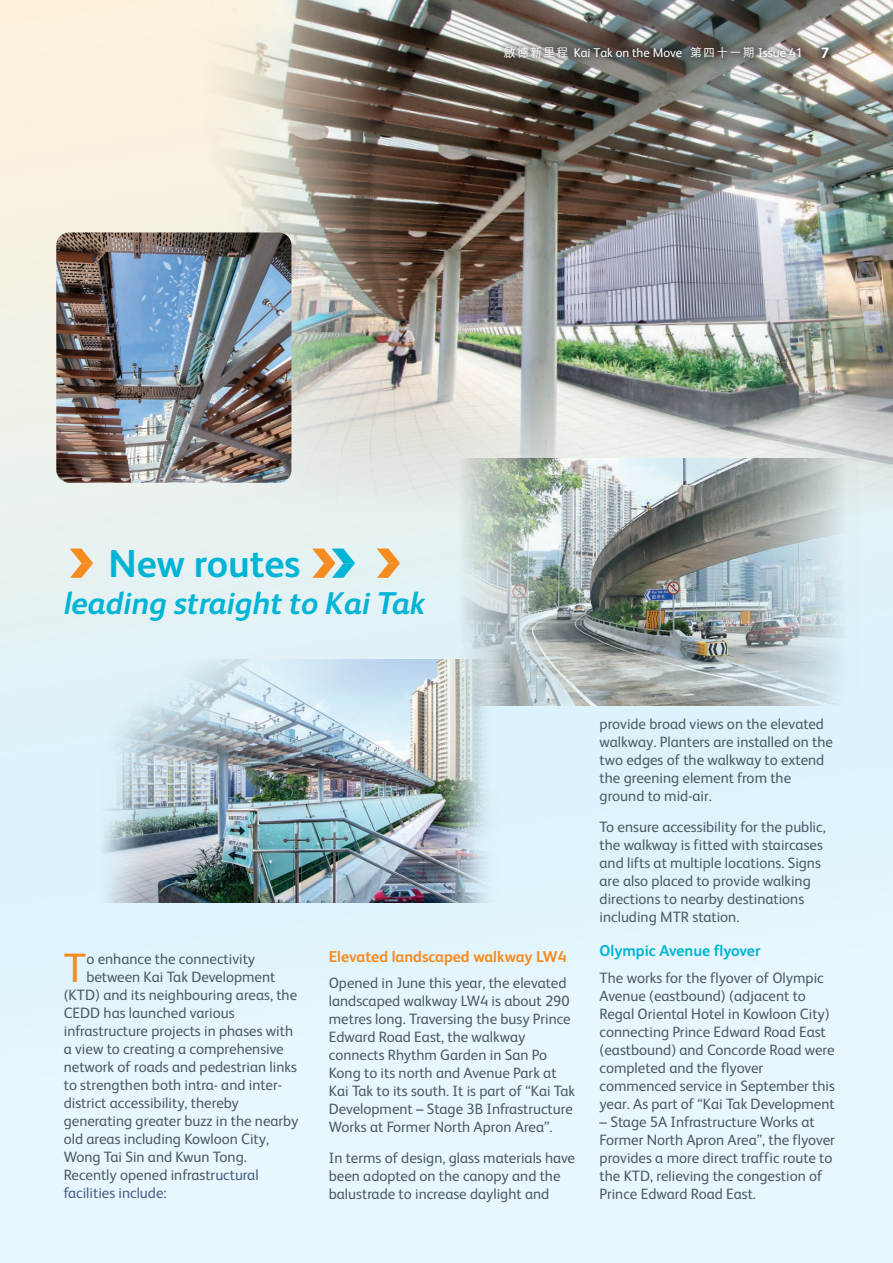
<style>
.page{position:relative;width:893px;height:1263px;background:#fff}
.page>*{position:absolute;margin:0;border:0;box-sizing:border-box;transform-origin:0 0}
.eng___Body___1{font:41.1px "FS Albert";color:#f68b1f}
.eng___Head___1{font:700 39px "FS Albert";color:#00b4d6}
.eng___Head___1-2{font:italic 700 31.5px "FS Albert";color:#00b4d6}
.eng___Subhead___1{font:700 15.75px "FS Albert";color:#f68b1f}
.eng___Subhead___1-2{font:700 15.75px "FS Albert";color:#00b4d6}
.eng___Body___1-2{font:15px/18px "FS Albert";color:#4c5c65}
.eng___Body___1-3{font:15px "FS Albert";color:#485e88}
.t1{font:12.75px "FS Albert";color:#fff}
.s1{font-family:"M Hei HK";font-weight:500;font-size:12px}
.s2{font-weight:700;font-size:15px}
.s3{color:#485e88}
</style>
<div class="page">
<div style="left:0;top:0;width:893px;height:1263px;background:linear-gradient(to bottom,#f8f0dc,#ddf5ff)"></div>
<div style="left:0;top:744px;width:54px;height:519px;background:#e1f4fc"></div>
<img style="left:137px;top:0;width:756px;height:562px">
<img style="left:434px;top:458px;width:424px;height:248px">
<img style="left:77px;top:659px;width:456px;height:243px">
<img style="left:56px;top:232px;width:235px;height:251px">
<svg style="left:312px;top:549px;width:43px;height:29px"></svg>
<svg style="left:377px;top:549px;width:23px;height:29px"></svg>
<svg style="left:70px;top:549px;width:23px;height:29px"></svg>
<div style="left:813px;top:38px;width:24px;height:28px;background:#231f20;opacity:.35"></div>
<div style="left:496px;top:39px;width:313px;height:28px;background:#231f20;opacity:.35"></div>
<p class="t1" style="left:504px;top:45px;width:327px"><span class="s1">啟德新里程</span> Kai Tak on the Move <span class="s1">第四十一期</span> Issue 41 <span class="s2">7</span></p>
<p class="eng___Head___1" style="left:108px;top:537px;width:194px">New routes</p>
<p class="eng___Head___1-2" style="left:64px;top:581px;width:363px">leading straight to Kai Tak</p>
<p class="eng___Body___1" style="left:64px;top:941px;width:24px">T</p>
<p class="eng___Body___1-2" style="left:86px;top:949px;width:170px">o enhance the connectivity</p>
<p class="eng___Body___1-2" style="left:86px;top:967px;width:190px">between Kai Tak Development</p>
<p class="eng___Body___1-2" style="left:64px;top:985px;width:235px">(KTD) and its neighbouring areas, the</p>
<p class="eng___Body___1-2" style="left:64px;top:1003px;width:172px">CEDD has launched various</p>
<p class="eng___Body___1-2" style="left:64px;top:1021px;width:231px">infrastructure projects in phases with</p>
<p class="eng___Body___1-2" style="left:64px;top:1039px;width:221px">a view to creating a comprehensive</p>
<p class="eng___Body___1-2" style="left:64px;top:1057px;width:235px">network of roads and pedestrian links</p>
<p class="eng___Body___1-2" style="left:64px;top:1075px;width:220px">to strengthen both intra- and inter-</p>
<p class="eng___Body___1-2" style="left:64px;top:1093px;width:177px">district accessibility, thereby</p>
<p class="eng___Body___1-2" style="left:64px;top:1111px;width:236px">generating greater buzz in the nearby</p>
<p class="eng___Body___1-2" style="left:64px;top:1129px;width:207px">old areas including Kowloon City,</p>
<p class="eng___Body___1-2" style="left:64px;top:1147px;width:185px">Wong Tai Sin and Kwun Tong.</p>
<p class="eng___Body___1-2" style="left:64px;top:1165px;width:196px">Recently opened infrastr<span class="s3">uctural</span></p>
<p class="eng___Body___1-3" style="left:64px;top:1183px;width:104px">facilities include:</p>
<p class="eng___Subhead___1" style="left:329px;top:945px;width:239px">Elevated landscaped walkway LW4</p>
<p class="eng___Body___1-2" style="left:329px;top:973px;width:248px">Opened in June this year, the elevated landscaped walkway LW4 is about 290 metres long. Traversing the busy Prince Edward Road East, the walkway connects Rhythm Garden in San Po Kong to its north and Avenue Park at Kai Tak to its south. It is part of “Kai Tak Development – Stage 3B Infrastructure Works at Former North Apron Area”.</p>
<p class="eng___Body___1-2" style="left:329px;top:1148px;width:248px">In terms of design, glass materials have been adopted on the canopy and the balustrade to increase daylight and</p>
<p class="eng___Body___1-2" style="left:600px;top:714px;width:235px">provide broad views on the elevated walkway. Planters are installed on the two edges of the walkway to extend the greening element from the ground to mid-air.</p>
<p class="eng___Body___1-2" style="left:600px;top:817px;width:228px">To ensure accessibility for the public, the walkway is fitted with staircases and lifts at multiple locations. Signs are also placed to provide walking directions to nearby destinations including MTR station.</p>
<p class="eng___Subhead___1-2" style="left:600px;top:940px;width:162px">Olympic Avenue flyover</p>
<p class="eng___Body___1-2" style="left:600px;top:968px;width:237px">The works for the flyover of Olympic Avenue (eastbound) (adjacent to Regal Oriental Hotel in Kowloon City) connecting Prince Edward Road East (eastbound) and Concorde Road were completed and the flyover commenced service in September this year. As part of “Kai Tak Development</p>
<p class="eng___Body___1-2" style="left:600px;top:1112px;width:237px">– Stage 5A Infrastructure Works at Former North Apron Area”, the flyover provides a more direct traffic route to the KTD, relieving the congestion of Prince Edward Road East.</p>
</div>
